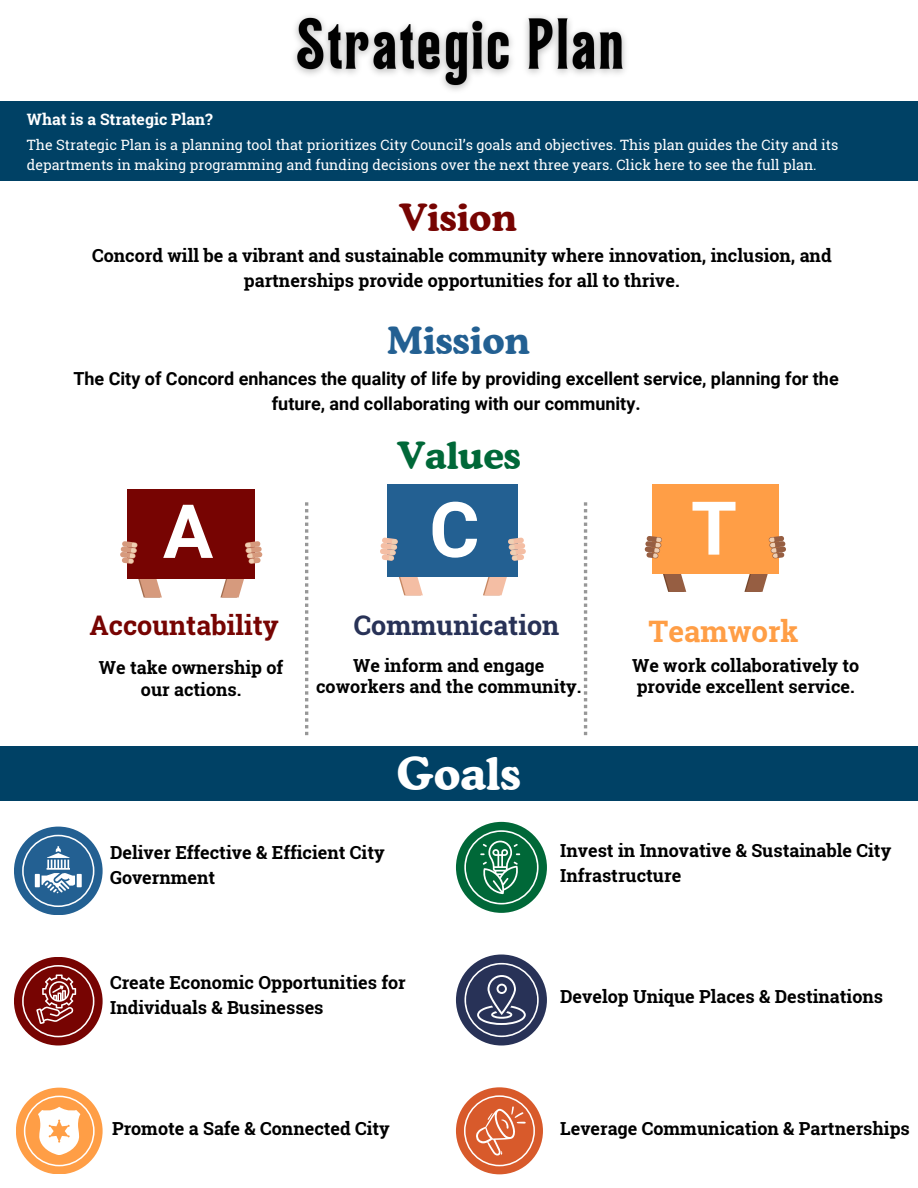
<style>
.page{position:relative;width:918px;height:1188px;background:#fff}
.page>*{position:absolute;margin:0;border:0;box-sizing:border-box;transform-origin:0 0}
.t1{font:700 76.65px "Roboto";color:#fff}
.t2{font:700 74.7px "Roboto";color:#fff}
.t3{font:700 74.25px "Roboto";color:#fff}
.t4{font:700 45px "Cooper BT";color:#fff}
.t5{font:700 37.5px "Cooper BT";color:#236092}
.t6{font:700 37.5px "Cooper BT";color:#770402}
.t7{font:700 37.5px "Cooper BT";color:#006838}
.t8{font:700 29.55px "Roboto Slab";color:#ff9e46}
.t9{font:700 27px "Roboto Slab";color:#770402}
.t10{font:700 27px "Roboto Slab";color:#283257}
.t11{font:700 18px/24.8px "Roboto Slab";color:#000}
.t12{font:700 18px/24.8px "Roboto";color:#000;text-align:center}
.t13{font:700 15.75px "Roboto Slab";color:#fff}
.t14{font:14.25px/19.6px "Roboto Slab";color:#fff}
</style>
<div class="page">
<svg style="left:584px;top:502px;width:3px;height:233px"></svg>
<div style="left:128px;top:489px;width:127px;height:90px;background:#770402"></div>
<svg style="left:220px;top:541px;width:42px;height:57px"></svg>
<svg style="left:120px;top:541px;width:42px;height:57px"></svg>
<div style="left:388px;top:484px;width:130px;height:92px;background:#236092"></div>
<svg style="left:483px;top:537px;width:43px;height:58px"></svg>
<svg style="left:380px;top:537px;width:43px;height:58px"></svg>
<div style="left:652px;top:484px;width:127px;height:90px;background:#ff9e46"></div>
<svg style="left:744px;top:536px;width:42px;height:56px"></svg>
<svg style="left:645px;top:536px;width:41px;height:56px"></svg>
<div style="left:14px;top:827px;width:89px;height:88px;background:#236092;border-radius:50%"></div>
<svg style="left:22px;top:835px;width:72px;height:72px"></svg>
<div style="left:14px;top:957px;width:89px;height:89px;background:#770402;border-radius:50%"></div>
<svg style="left:22px;top:965px;width:72px;height:72px"></svg>
<div style="left:16px;top:1088px;width:87px;height:86px;background:#ff9e46;border-radius:50%"></div>
<svg style="left:24px;top:1096px;width:71px;height:70px"></svg>
<div style="left:456px;top:822px;width:91px;height:91px;background:#006838;border-radius:50%"></div>
<svg style="left:464px;top:830px;width:75px;height:74px"></svg>
<div style="left:456px;top:955px;width:91px;height:91px;background:#283257;border-radius:50%"></div>
<svg style="left:464px;top:963px;width:75px;height:74px"></svg>
<div style="left:456px;top:1087px;width:87px;height:87px;background:#d85a2b;border-radius:50%"></div>
<svg style="left:464px;top:1095px;width:71px;height:71px"></svg>
<svg style="left:305px;top:502px;width:3px;height:233px"></svg>
<div style="left:0;top:746px;width:918px;height:55px;background:#004165"></div>
<div style="left:0;top:102px;width:918px;height:79px;background:#004165"></div>
<img style="left:294px;top:16px;width:332px;height:75px">
<h5 class="t13" style="left:27px;top:109px;width:187px">What is a Strategic Plan?</h5>
<h3 class="t14" style="left:27px;top:135px;width:813px">The Strategic Plan is a planning tool that prioritizes City Council’s goals and objectives. This plan guides the City and its departments in making programming and funding decisions over the next three years. Click here to see the full plan.</h3>
<h5 class="t6" style="left:399px;top:194px;width:119px">Vision</h5>
<p class="t11" style="left:92px;top:243px;width:741px;text-align:center">Concord will be a vibrant and sustainable community where innovation, inclusion, and partnerships provide opportunities for all to thrive.</p>
<h3 class="t5" style="left:387px;top:317px;width:144px">Mission</h3>
<p class="t12" style="left:73px;top:366px;width:767px">The City of Concord enhances the quality of life by providing excellent service, planning for the future, and collaborating with our community.</p>
<h4 class="t7" style="left:397px;top:432px;width:125px">Values</h4>
<h6 class="t2" style="left:163px;top:489px;width:52px">A</h6>
<p class="t1" style="left:429px;top:486px;width:52px">C</p>
<h3 class="t3" style="left:691px;top:486px;width:47px">T</h3>
<h5 class="t9" style="left:89px;top:607px;width:191px">Accountability</h5>
<p class="t10" style="left:354px;top:607px;width:207px">Communication</p>
<p class="t8" style="left:649px;top:611px;width:152px">Teamwork</p>
<p class="t11" style="left:316px;top:654px;width:267px;line-height:21.3px;text-align:center">We inform and engage coworkers and the community.</p>
<p class="t11" style="left:99px;top:657px;width:186px;line-height:21.3px;text-align:center">We take ownership of our actions.</p>
<h4 class="t11" style="left:632px;top:654px;width:229px;line-height:21.3px">We work collaboratively to provide excellent service.</h4>
<h5 class="t4" style="left:397px;top:746px;width:126px">Goals</h5>
<p class="t11" style="left:110px;top:840px;width:276px">Deliver Effective &amp; Efficient City<br>Government</p>
<p class="t11" style="left:110px;top:970px;width:297px">Create Economic Opportunities for<br>Individuals &amp; Businesses</p>
<h5 class="t11" style="left:560px;top:838px;width:333px">Invest in Innovative &amp; Sustainable City<br>Infrastructure</h5>
<h1 class="t11" style="left:560px;top:983px;width:324px">Develop Unique Places &amp; Destinations</h1>
<h4 class="t11" style="left:112px;top:1116px;width:279px">Promote a Safe &amp; Connected City</h4>
<p class="t11" style="left:560px;top:1116px;width:351px">Leverage Communication &amp; Partnerships</p>
</div>
